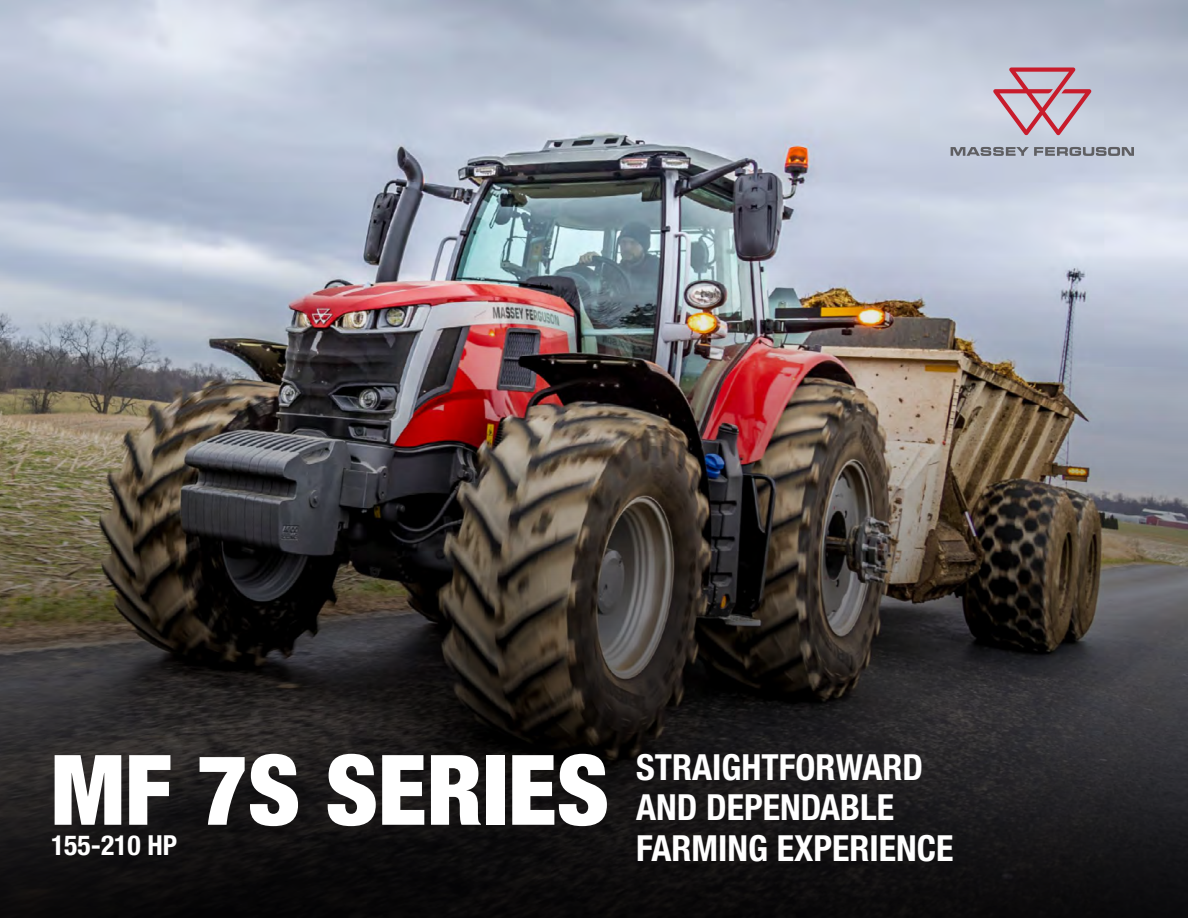
<style>
.page{position:relative;width:1188px;height:918px;background:#fff}
.page>*{position:absolute;margin:0;border:0;box-sizing:border-box;transform-origin:0 0}
.t1{font:900 condensed 97.5px "Helvetica Neue";color:#fff}
.t2{font:700 condensed 36px/40.5px "Helvetica Neue LT Std";color:#fff}
.t3{font:700 condensed 27.6px "Helvetica Neue LT Std";color:#fff}
</style>
<div class="page">
<img style="left:0;top:0;width:1188px;height:256px">
<img style="left:0;top:256px;width:1188px;height:662px">
<div style="left:24px;top:725px;width:612px;height:160px;background:#231f20;opacity:.2"></div>
<div style="left:608px;top:723px;width:373px;height:167px;background:#231f20;opacity:.2"></div>
<svg style="left:951px;top:147px;width:183px;height:9px;background:#8b8f98"></svg>
<svg style="left:993px;top:68px;width:98px;height:67px;background:#c7a3b1"></svg>
<h1 class="t1" style="left:51px;top:730px;width:560px">MF 7S SERIES</h1>
<p class="t3" style="left:51px;top:828px;width:128px">155-210 HP</p>
<p class="t2" style="left:636px;top:746px;width:319px">STRAIGHTFORWARD<br>AND DEPENDABLE<br>FARMING EXPERIENCE</p>
</div>
